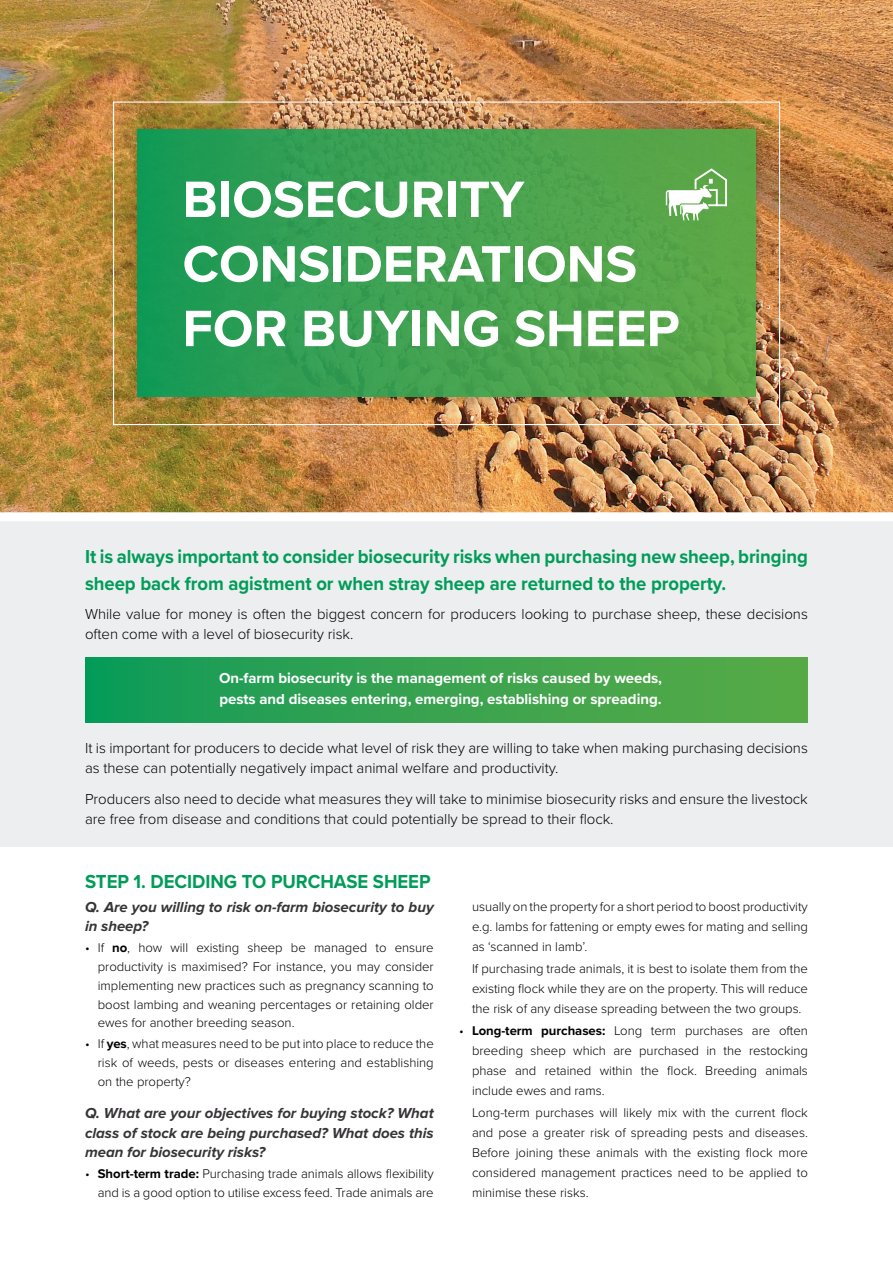
<style>
.page{position:relative;width:893px;height:1263px;background:#fff}
.page>*{position:absolute;margin:0;border:0;box-sizing:border-box;transform-origin:0 0}
.t1{font:700 53.1px/64.5px "Proxima Nova";color:#fff}
.t2{font:700 19.5px/27px "Proxima Nova";letter-spacing:-.005em;color:#009c59;scale:.95 1}
.t3{font:300 15px/20.2px "Proxima Nova";letter-spacing:-.005em;color:#000}
.t4{font:italic 700 15px/19.5px "Proxima Nova";letter-spacing:-.005em;color:#373437}
.t5{font:700 15px/21px "Proxima Nova";letter-spacing:-.005em;color:#fff}
.t6{font:300 13.2px/20px "Proxima Nova";letter-spacing:-.005em;color:#000;text-align:justify}
.s1{font-weight:700}
</style>
<div class="page">
<div style="left:0;top:478px;width:893px;height:369px;background:#edeeef"></div>
<img style="left:0;top:0;width:893px;height:512px">
<div style="left:123px;top:115px;width:647px;height:297px;background:#000;opacity:.3"></div>
<div style="left:137px;top:129px;width:619px;height:268px;background:linear-gradient(to right,#1c9a57,#64a847)"></div>
<svg style="left:666px;top:168px;width:61px;height:52px"></svg>
<div style="left:0;top:512px;width:893px;height:9px;background:#fff"></div>
<div style="left:85px;top:657px;width:723px;height:65px;background:linear-gradient(to right,#109b59,#5caa45)"></div>
<h1 class="t1" style="left:183px;top:166px;width:499px">BIOSECURITY<br>CONSIDERATIONS<br>FOR BUYING SHEEP</h1>
<h2 class="t2" style="left:85px;top:543px;width:762px">It is always important to consider biosecurity risks when purchasing new sheep, bringing sheep back from agistment or when stray sheep are returned to the property.</h2>
<p class="t3" style="left:85px;top:603px;width:724px">While value for money is often the biggest concern for producers looking to purchase sheep, these decisions often come with a level of biosecurity risk.</p>
<p class="t5" style="left:219px;top:667px;width:444px">On-farm biosecurity is the management of risks caused by weeds, pests and diseases entering, emerging, establishing or spreading.</p>
<p class="t3" style="left:85px;top:737px;width:724px">It is important for producers to decide what level of risk they are willing to take when making purchasing decisions as these can potentially negatively impact animal welfare and productivity.</p>
<p class="t3" style="left:85px;top:788px;width:724px">Producers also need to decide what measures they will take to minimise biosecurity risks and ensure the livestock are free from disease and conditions that could potentially be spread to their flock.</p>
<h2 class="t2" style="left:85px;top:867px;width:365px">STEP 1. DECIDING TO PURCHASE SHEEP</h2>
<p class="t4" style="left:85px;top:898px;width:350px">Q. Are you willing to risk on-farm biosecurity to buy in sheep?</p>
<p class="t6" style="left:98px;top:938px;width:337px;line-height:18.8px;text-indent:-13px">• If <span class="s1">no</span>, how will existing sheep be managed to ensure productivity is maximised? For instance, you may consider implementing new practices such as pregnancy scanning to boost lambing and weaning percentages or retaining older ewes for another breeding season.</p>
<p class="t6" style="left:98px;top:1034px;width:337px;line-height:18.8px;text-indent:-13px">• If <span class="s1">yes</span>, what measures need to be put into place to reduce the risk of weeds, pests or diseases entering and establishing on the property?</p>
<p class="t4" style="left:85px;top:1104px;width:350px;text-align:justify">Q. What are your objectives for buying stock? What class of stock are being purchased? What does this mean for biosecurity risks?</p>
<p class="t6" style="left:85px;top:1164px;width:350px;line-height:18.8px;text-align:right">• <span class="s1">Short-term trade:</span> Purchasing trade animals allows flexibility and is a good option to utilise excess feed. Trade animals are</p>
<p class="t6" style="left:472px;top:896px;width:337px">usually on the property for a short period to boost productivity e.g. lambs for fattening or empty ewes for mating and selling as ‘scanned in lamb’.</p>
<p class="t6" style="left:472px;top:958px;width:337px">If purchasing trade animals, it is best to isolate them from the existing flock while they are on the property. This will reduce the risk of any disease spreading between the two groups.</p>
<p class="t6" style="left:472px;top:1020px;width:337px;text-indent:-13px">• <span class="s1">Long-term purchases:</span> Long term purchases are often breeding sheep which are purchased in the restocking phase and retained within the flock. Breeding animals include ewes and rams.</p>
<p class="t6" style="left:472px;top:1102px;width:337px">Long-term purchases will likely mix with the current flock and pose a greater risk of spreading pests and diseases.<br>Before joining these animals with the existing flock more considered management practices need to be applied to minimise these risks.</p>
</div>
